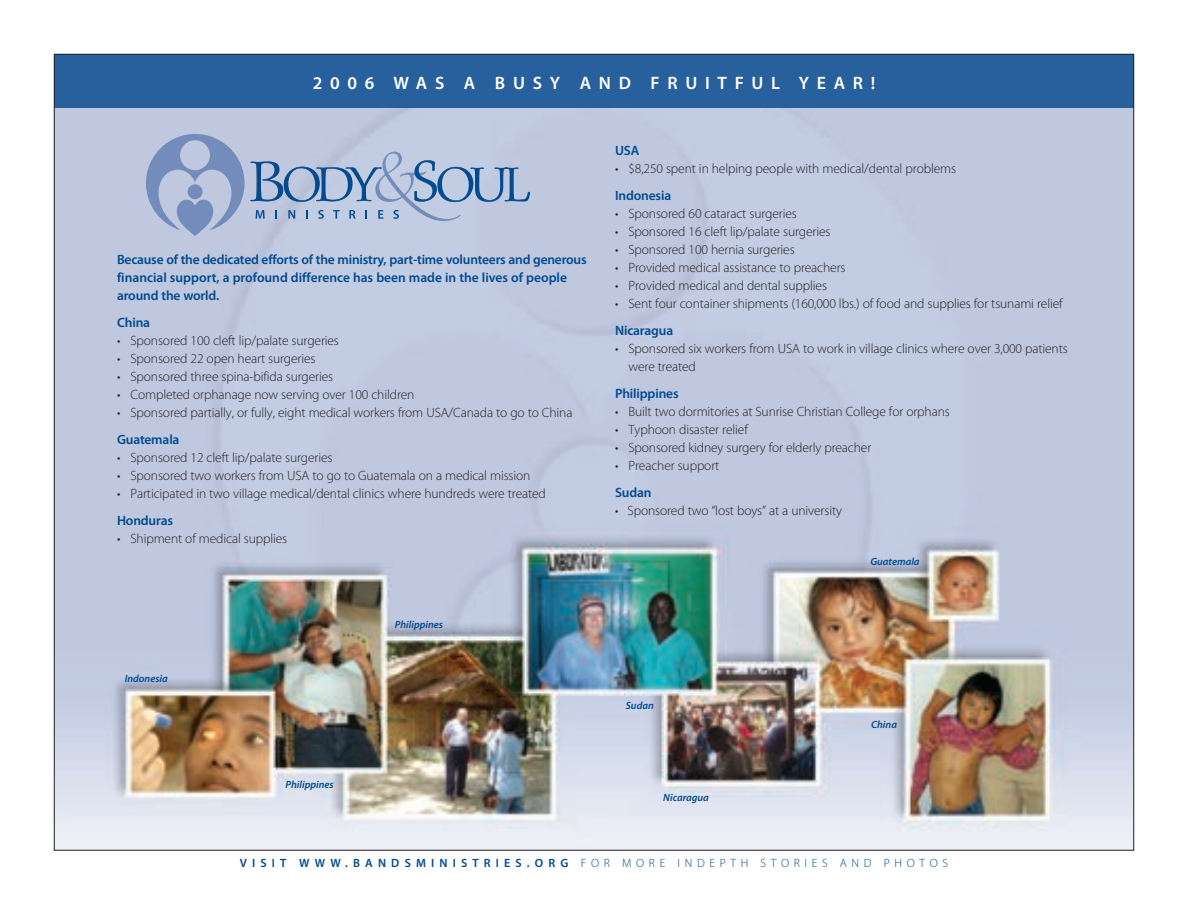
<style>
.page{position:relative;width:1188px;height:918px;background:#fff}
.page>*{position:absolute;margin:0;border:0;box-sizing:border-box;transform-origin:0 0}
.t1{font:600 18px "Myriad Pro";letter-spacing:.43em;color:#fff}
.t2{font:300 13.5px/18px "Myriad Pro";letter-spacing:-.01em;color:#231f20}
.t3{font:600 13.5px/18px "Myriad Pro";letter-spacing:-.01em;color:#004a8d}
.t4{font:300 12px "Myriad Pro";letter-spacing:.39em;color:#004a8d}
.t5{font:italic 600 10.5px "Myriad Pro";color:#004a8d}
.s1{font-weight:600}
</style>
<div class="page">
<img style="left:56px;top:108px;width:1076px;height:741px">
<svg style="left:146px;top:134px;width:99px;height:102px;background:#9eadcf"></svg>
<svg style="left:251px;top:152px;width:278px;height:69px;background:#a2b5d3"></svg>
<div style="left:54px;top:54px;width:1080px;height:54px;background:#27609d"></div>
<h1 class="t1" style="left:313px;top:73px;width:564px">2006 WAS A BUSY AND FRUITFUL YEAR!</h1>
<p class="t3" style="left:117px;top:251px;width:471px">Because of the dedicated efforts of the ministry, part-time volunteers and generous financial support, a profound difference has been made in the lives of people around the world.</p>
<p class="t3" style="left:117px;top:314px;width:35px">China</p>
<p class="t2" style="left:117px;top:332px;width:224px">• Sponsored 100 cleft lip/palate surgeries</p>
<p class="t2" style="left:117px;top:350px;width:200px">• Sponsored 22 open heart surgeries</p>
<p class="t2" style="left:117px;top:368px;width:218px">• Sponsored three spina-bifida surgeries</p>
<p class="t2" style="left:117px;top:386px;width:299px">• Completed orphanage now serving over 100 children</p>
<p class="t2" style="left:117px;top:404px;width:457px">• Sponsored partially, or fully, eight medical workers from USA/Canada to go to China</p>
<p class="t3" style="left:117px;top:431px;width:64px">Guatemala</p>
<p class="t2" style="left:117px;top:449px;width:217px">• Sponsored 12 cleft lip/palate surgeries</p>
<p class="t2" style="left:117px;top:467px;width:415px">• Sponsored two workers from USA to go to Guatemala on a medical mission</p>
<p class="t2" style="left:117px;top:485px;width:430px">• Participated in two village medical/dental clinics where hundreds were treated</p>
<p class="t3" style="left:117px;top:512px;width:58px">Honduras</p>
<p class="t2" style="left:117px;top:530px;width:172px">• Shipment of medical supplies</p>
<p class="t5" style="left:125px;top:673px;width:45px">Indonesia</p>
<p class="t5" style="left:285px;top:779px;width:50px">Philippines</p>
<p class="t5" style="left:395px;top:619px;width:50px">Philippines</p>
<p class="t3" style="left:615px;top:142px;width:26px">USA</p>
<p class="t2" style="left:615px;top:160px;width:343px">• $8,250 spent in helping people with medical/dental problems</p>
<p class="t3" style="left:615px;top:187px;width:58px">Indonesia</p>
<p class="t2" style="left:615px;top:205px;width:183px">• Sponsored 60 cataract surgeries</p>
<p class="t2" style="left:615px;top:223px;width:217px">• Sponsored 16 cleft lip/palate surgeries</p>
<p class="t2" style="left:615px;top:241px;width:181px">• Sponsored 100 hernia surgeries</p>
<p class="t2" style="left:615px;top:259px;width:232px">• Provided medical assistance to preachers</p>
<p class="t2" style="left:615px;top:277px;width:214px">• Provided medical and dental supplies</p>
<p class="t2" style="left:615px;top:295px;width:449px">• Sent four container shipments (160,000 lbs.) of food and supplies for tsunami relief</p>
<p class="t3" style="left:615px;top:322px;width:60px">Nicaragua</p>
<p class="t2" style="left:628px;top:340px;width:441px;text-indent:-14px">• Sponsored six workers from USA to work in village clinics where over 3,000 patients were treated</p>
<p class="t3" style="left:615px;top:385px;width:65px">Philippines</p>
<p class="t2" style="left:615px;top:403px;width:336px">• Built two dormitories at Sunrise Christian College for orphans</p>
<p class="t2" style="left:615px;top:421px;width:134px">• Typhoon disaster relief</p>
<p class="t2" style="left:615px;top:439px;width:258px">• Sponsored kidney surgery for elderly preacher</p>
<p class="t2" style="left:615px;top:457px;width:106px">• Preacher support</p>
<p class="t3" style="left:615px;top:484px;width:38px">Sudan</p>
<p class="t2" style="left:615px;top:502px;width:229px">• Sponsored two “lost boys” at a university</p>
<p class="t5" style="left:626px;top:700px;width:30px">Sudan</p>
<p class="t5" style="left:663px;top:791px;width:47px">Nicaragua</p>
<p class="t5" style="left:870px;top:556px;width:51px">Guatemala</p>
<p class="t5" style="left:871px;top:719px;width:27px">China</p>
<p class="t4" style="left:240px;top:856px;width:710px"><span class="s1">VISIT WWW.BANDSMINISTRIES.ORG</span> FOR MORE INDEPTH STORIES AND PHOTOS</p>
</div>
